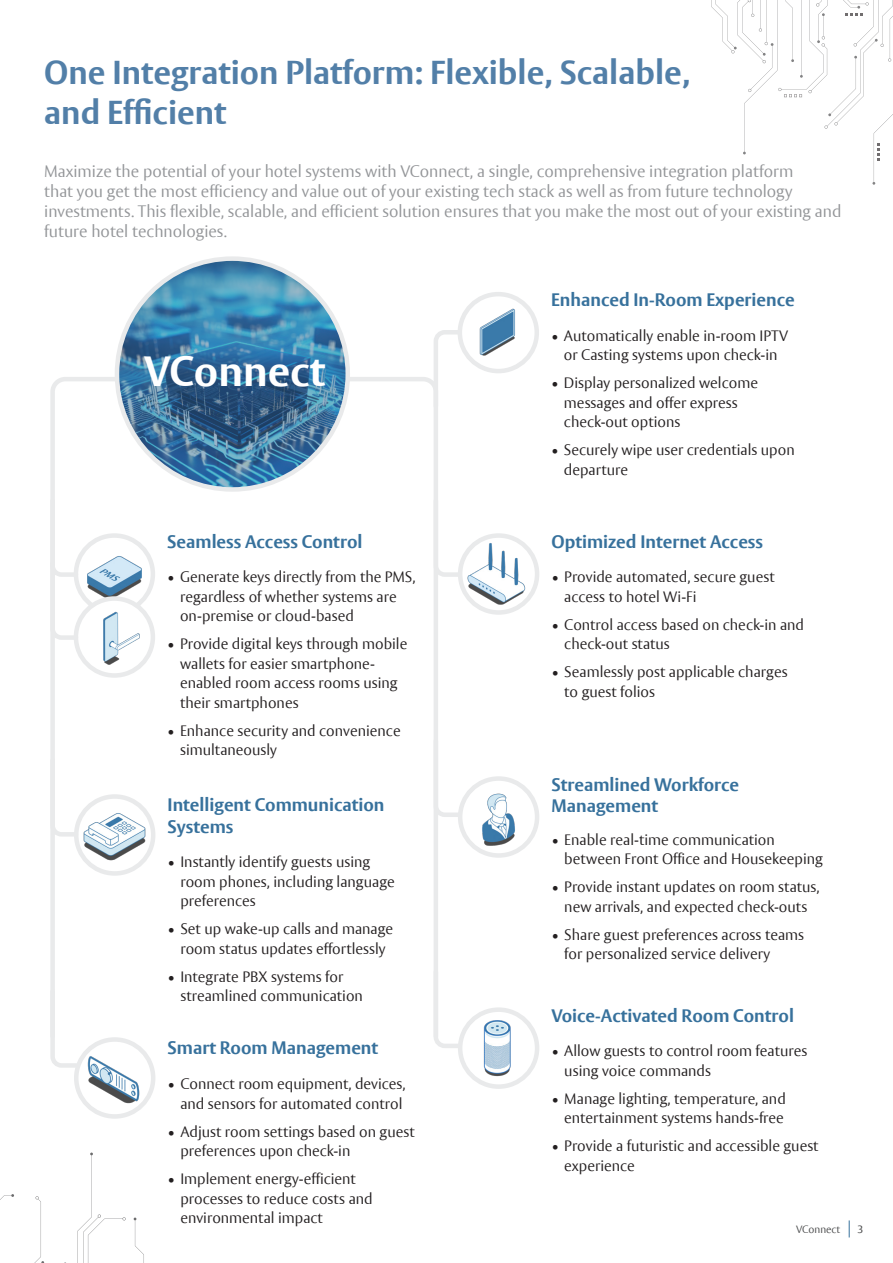
<style>
.page{position:relative;width:893px;height:1263px;background:#fff}
.page>*{position:absolute;margin:0;border:0;box-sizing:border-box;transform-origin:0 0}
.Rubrik_pos{font:700 42px "ASSA Vesta";color:#fff}
.t1{font:700 33px/39.6px "ASSA Vesta";color:#527fa8}
.t2{font:700 18px/21.6px "ASSA Vesta";color:#37719c}
._09_Brochure_Brødtext{font:300 16.5px/19.8px "ASSA Vesta";color:#939598}
.t3{font:300 15px/19.5px "ASSA Vesta";color:#231f20}
.t4{font:300 10.5px "ASSA Vesta";color:#4b4c4d}
.t5{font:10.5px "ASSA Vesta";color:#4b4c4d}
</style>
<div class="page">
<img style="left:76px;top:535px;width:77px;height:77px;border-radius:38px">
<div style="left:74px;top:533px;width:81px;height:82px;border:4px solid #e9eaeb;border-radius:50%"></div>
<svg style="left:849px;top:1220px;width:1px;height:17px"></svg>
<img style="left:460px;top:294px;width:77px;height:77px;border-radius:38px">
<div style="left:458px;top:292px;width:81px;height:81px;border:4px solid #e9eaeb;border-radius:50%"></div>
<img style="left:76px;top:796px;width:77px;height:77px;border-radius:38px">
<div style="left:74px;top:794px;width:81px;height:82px;border:4px solid #e9eaeb;border-radius:50%"></div>
<img style="left:460px;top:535px;width:77px;height:77px;border-radius:38px">
<div style="left:458px;top:533px;width:81px;height:82px;border:4px solid #e9eaeb;border-radius:50%"></div>
<img style="left:76px;top:1039px;width:77px;height:77px;border-radius:38px">
<div style="left:74px;top:1037px;width:81px;height:82px;border:4px solid #e9eaeb;border-radius:50%"></div>
<img style="left:460px;top:778px;width:77px;height:77px;border-radius:38px">
<div style="left:458px;top:776px;width:81px;height:82px;border:4px solid #e9eaeb;border-radius:50%"></div>
<img style="left:460px;top:1012px;width:74px;height:72px">
<div style="left:458px;top:1007px;width:81px;height:82px;border:4px solid #e9eaeb;border-radius:50%"></div>
<svg style="left:350px;top:377px;width:88px;height:590px"></svg>
<svg style="left:431px;top:328px;width:33px;height:83px"></svg>
<svg style="left:431px;top:496px;width:33px;height:83px"></svg>
<svg style="left:431px;top:736px;width:33px;height:83px"></svg>
<svg style="left:433px;top:967px;width:31px;height:83px"></svg>
<svg style="left:50px;top:377px;width:71px;height:664px"></svg>
<svg style="left:50px;top:756px;width:30px;height:83px"></svg>
<svg style="left:50px;top:987px;width:30px;height:83px"></svg>
<img style="left:117px;top:261px;width:228px;height:228px">
<svg style="left:711px;top:0;width:182px;height:185px"></svg>
<img style="left:76px;top:598px;width:77px;height:77px;border-radius:38px">
<div style="left:74px;top:596px;width:81px;height:82px;border:4px solid #e9eaeb;border-radius:50%"></div>
<svg style="left:50px;top:496px;width:30px;height:146px"></svg>
<svg style="left:0;top:1194px;width:66px;height:69px"></svg>
<svg style="left:77px;top:1152px;width:49px;height:111px"></svg>
<svg style="left:134px;top:1217px;width:10px;height:46px"></svg>
<p class="t1" style="left:44px;top:54px;width:648px">One Integration Platform: Flexible, Scalable, and Efficient</p>
<p class="_09_Brochure_Brødtext" style="left:44px;top:162px;width:799px">Maximize the potential of your hotel systems with VConnect, a single, comprehensive integration platform<br>that you get the most efficiency and value out of your existing tech stack as well as from future technology investments. This flexible, scalable, and efficient solution ensures that you make the most out of your existing and future hotel technologies.</p>
<p class="Rubrik_pos" style="left:144px;top:345px;width:183px">VConnect</p>
<p class="t2" style="left:167px;top:531px;width:197px">Seamless Access Control</p>
<p class="t3" style="left:180px;top:568px;width:237px;text-indent:-13px">• Generate keys directly from the PMS, regardless of whether systems are on-premise or cloud-based</p>
<p class="t3" style="left:180px;top:635px;width:229px;text-indent:-13px">• Provide digital keys through mobile wallets for easier smartphone&shy;enabled room access rooms using their smartphones</p>
<p class="t3" style="left:180px;top:721px;width:222px;text-indent:-13px">• Enhance security and convenience simultaneously</p>
<p class="t2" style="left:168px;top:795px;width:218px">Intelligent Communication<br>Systems</p>
<p class="t3" style="left:180px;top:853px;width:216px;text-indent:-13px">• Instantly identify guests using room phones, including language preferences</p>
<p class="t3" style="left:168px;top:920px;width:227px;text-align:center">• Set up wake-up calls and manage room status updates effortlessly</p>
<p class="t3" style="left:180px;top:967px;width:184px;text-indent:-13px">• Integrate PBX systems for streamlined communication</p>
<p class="t2" style="left:168px;top:1038px;width:212px">Smart Room Management</p>
<p class="t3" style="left:168px;top:1075px;width:239px;text-align:right">• Connect room equipment, devices, and sensors for automated control</p>
<p class="t3" style="left:180px;top:1122px;width:236px;text-indent:-13px">• Adjust room settings based on guest preferences upon check-in</p>
<p class="t3" style="left:180px;top:1170px;width:194px;text-indent:-13px">• Implement energy-efficient processes to reduce costs and environmental impact</p>
<p class="t2" style="left:551px;top:290px;width:245px">Enhanced In-Room Experience</p>
<p class="t3" style="left:551px;top:326px;width:238px;text-align:center">• Automatically enable in-room IPTV or Casting systems upon check-in</p>
<p class="t3" style="left:564px;top:374px;width:196px;text-indent:-13px">• Display personalized welcome messages and offer express check-out options</p>
<p class="t3" style="left:564px;top:441px;width:232px;text-indent:-13px">• Securely wipe user credentials upon departure</p>
<p class="t2" style="left:551px;top:531px;width:213px">Optimized Internet Access</p>
<p class="t3" style="left:564px;top:568px;width:212px;text-indent:-13px">• Provide automated, secure guest access to hotel Wi-Fi</p>
<p class="t3" style="left:564px;top:615px;width:241px;text-indent:-13px">• Control access based on check-in and check-out status</p>
<p class="t3" style="left:564px;top:663px;width:225px;text-indent:-13px">• Seamlessly post applicable charges to guest folios</p>
<p class="t2" style="left:551px;top:774px;width:189px">Streamlined Workforce<br>Management</p>
<p class="t3" style="left:564px;top:830px;width:260px;text-indent:-13px">• Enable real-time communication between Front Office and Housekeeping</p>
<p class="t3" style="left:552px;top:878px;width:270px;text-align:center">• Provide instant updates on room status, new arrivals, and expected check-outs</p>
<p class="t3" style="left:564px;top:925px;width:241px;text-indent:-13px">• Share guest preferences across teams for personalized service delivery</p>
<p class="t2" style="left:551px;top:1005px;width:244px">Voice-Activated Room Control</p>
<p class="t3" style="left:564px;top:1042px;width:245px;text-indent:-13px">• Allow guests to control room features using voice commands</p>
<p class="t3" style="left:552px;top:1089px;width:236px;text-align:right">• Manage lighting, temperature, and entertainment systems hands-free</p>
<p class="t3" style="left:564px;top:1137px;width:256px;text-indent:-13px">• Provide a futuristic and accessible guest experience</p>
<p class="t4" style="left:796px;top:1223px;width:46px">VConnect</p>
<p class="t5" style="left:857px;top:1223px;width:7px">3</p>
</div>
